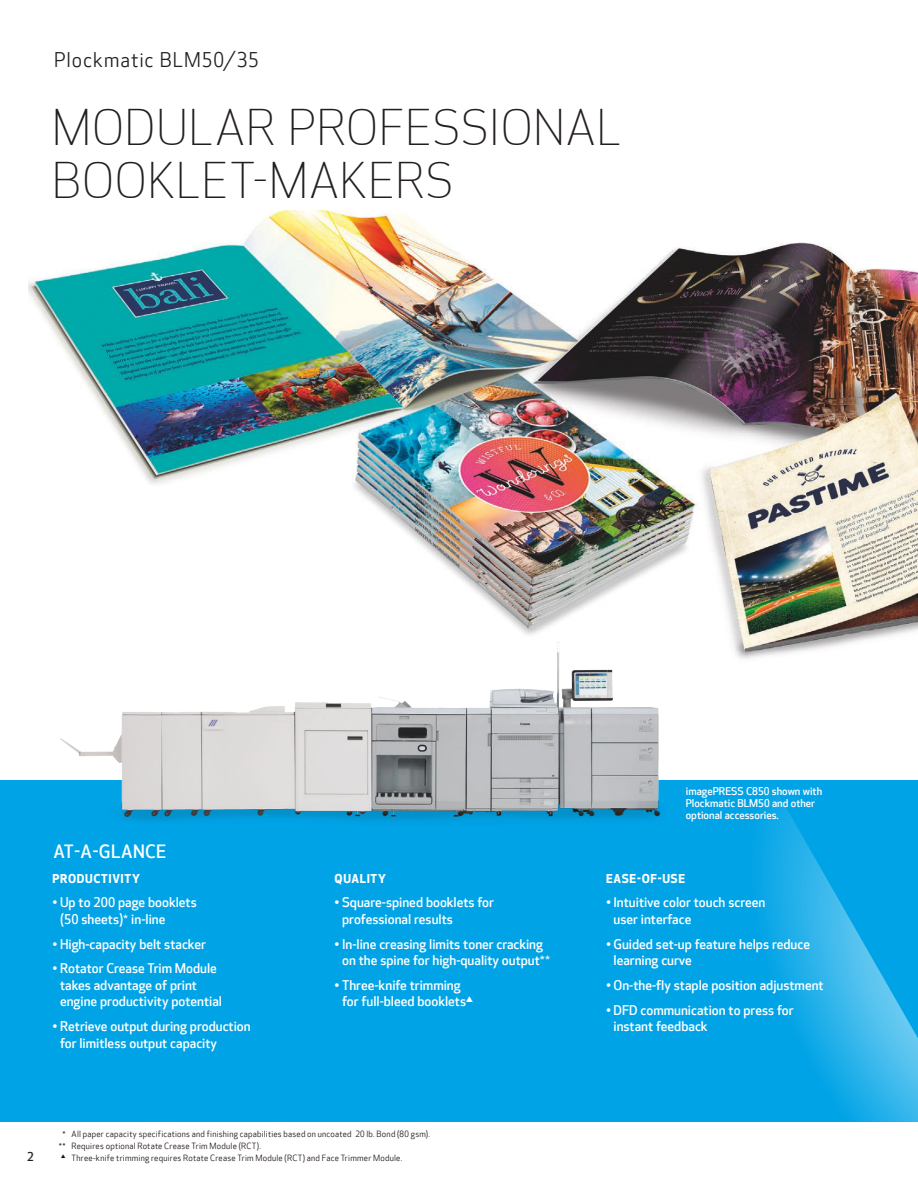
<style>
.page{position:relative;width:918px;height:1188px;background:#fff}
.page>*{position:absolute;margin:0;border:0;box-sizing:border-box;transform-origin:0 0}
.t1{font:300 47.25px/52.5px "Optic Sans 101";letter-spacing:.035em;color:#241f1f}
.t2{font:19.5px "Optic Sans 201";letter-spacing:.05em;color:#241f1f}
.t3{font:500 18px "Optic Sans 301";letter-spacing:.03em;color:#fff}
.t4{font:500 13.2px/16.5px "Optic Sans 301";color:#fff}
.t5{font:700 12px "Optic Sans 401";letter-spacing:.055em;color:#fff}
.t6{font:500 12px "Optic Sans 301";color:#241f1f}
.t7{font:500 10.5px/12px "Optic Sans 301";color:#fff}
.t8{font:8.25px/12px "Optic Sans 201";letter-spacing:.03em;color:#1a1012}
.s1{font-family:"Arial";font-weight:400}
.s2{font-family:"Arial"}
</style>
<div class="page">
<div style="left:0;top:781px;width:918px;height:341px;background:#00a0e4"></div>
<svg style="left:762px;top:796px;width:156px;height:326px"></svg>
<img style="left:28px;top:210px;width:890px;height:449px">
<img style="left:54px;top:638px;width:612px;height:182px">
<h2 class="t2" style="left:54px;top:49px;width:207px">Plockmatic BLM50/35</h2>
<h1 class="t1" style="left:52px;top:103px;width:570px">MODULAR PROFESSIONAL<br>BOOKLET-MAKERS</h1>
<h3 class="t3" style="left:54px;top:841px;width:114px">AT-A-GLANCE</h3>
<p class="t5" style="left:53px;top:871px;width:89px">PRODUCTIVITY</p>
<p class="t4" style="left:60px;top:895px;width:138px;text-indent:-8px">• Up to 200 page booklets (50 sheets)<span class="s1">*</span> in-line</p>
<p class="t4" style="left:53px;top:936px;width:155px">• High-capacity belt stacker</p>
<p class="t4" style="left:60px;top:961px;width:164px;text-indent:-8px">• Rotator Crease Trim Module takes advantage of print engine productivity potential</p>
<p class="t4" style="left:60px;top:1018px;width:192px;text-indent:-8px">• Retrieve output during production for limitless output capacity</p>
<p class="t5" style="left:335px;top:871px;width:53px">QUALITY</p>
<p class="t4" style="left:342px;top:895px;width:153px;text-indent:-8px">• Square-spined booklets for professional results</p>
<p class="t4" style="left:335px;top:936px;width:217px;text-align:center">• In-line creasing limits toner cracking on the spine for high-quality output<span class="s1">**</span></p>
<p class="t4" style="left:342px;top:977px;width:132px;text-indent:-8px">• Three-knife trimming for full-bleed booklets<sup>▲</sup></p>
<p class="t6" style="left:27px;top:1150px;width:8px">2</p>
<p class="t8" style="left:59px;top:1128px;width:373px;text-indent:4px"><span class="s2">*</span> All paper capacity specifications and finishing capabilities based on uncoated 20 lb. Bond (80 gsm). <span class="s2">**</span> Requires optional Rotate Crease Trim Module (RCT).</p>
<p class="t8" style="left:61px;top:1152px;width:343px"><sup>▲</sup> Three-knife trimming requires Rotate Crease Trim Module (RCT) and Face Trimmer Module.</p>
<p class="t7" style="left:686px;top:785px;width:138px">imagePRESS C850 shown with<br>Plockmatic BLM50 and other optional accessories.</p>
<p class="t5" style="left:606px;top:871px;width:81px">EASE-OF-USE</p>
<p class="t4" style="left:614px;top:895px;width:153px;text-indent:-8px">• Intuitive color touch screen user interface</p>
<p class="t4" style="left:614px;top:936px;width:198px;text-indent:-8px">• Guided set-up feature helps reduce learning curve</p>
<p class="t4" style="left:606px;top:977px;width:219px">• On-the-fly staple position adjustment</p>
<p class="t4" style="left:614px;top:1002px;width:182px;text-indent:-8px">• DFD communication to press for instant feedback</p>
</div>
